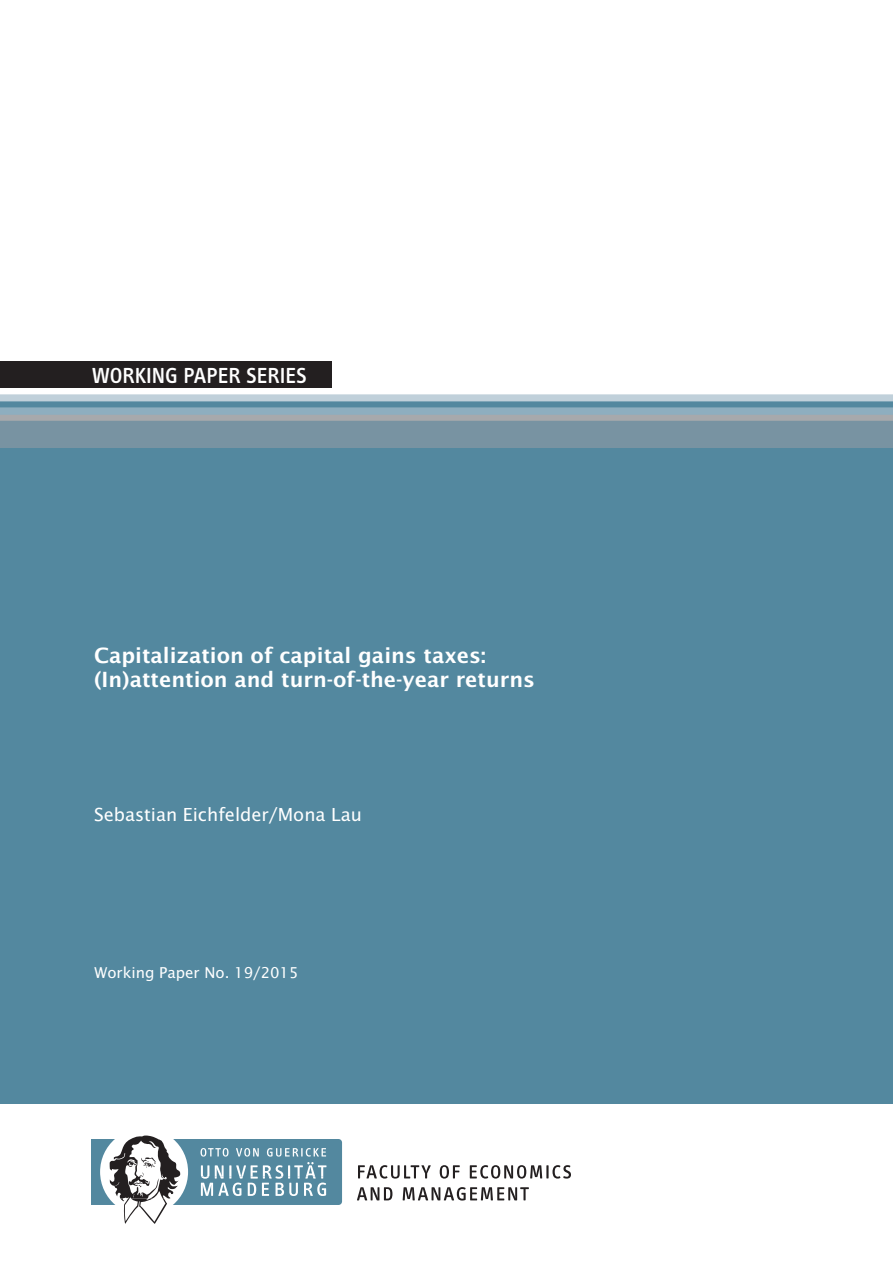
<style>
.page{position:relative;width:893px;height:1263px;background:#fff}
.page>*{position:absolute;margin:0;border:0;box-sizing:border-box;transform-origin:0 0}
.t1{font:500 22.5px "Info OT Text";color:#fff}
.t2{font:600 21px/23.9px "Lucida Sans";color:#fff}
.t3{font:18px "Lucida Sans";color:#fff}
.t4{font:15px "Lucida Sans";color:#fff}
</style>
<div class="page">
<div style="left:0;top:418px;width:892px;height:686px;background:#53889f"></div>
<div style="left:0;top:418px;width:892px;height:29px;background:#7893a2"></div>
<div style="left:0;top:406px;width:892px;height:9px;background:#8eaebf"></div>
<div style="left:0;top:391px;width:892px;height:12px;background:#c0d0da"></div>
<div style="left:0;top:401px;width:892px;height:6px;background:#53889f"></div>
<div style="left:0;top:415px;width:892px;height:6px;background:#a7a9ac"></div>
<div style="left:0;top:388px;width:892px;height:6px;background:#fff"></div>
<svg style="left:357px;top:1187px;width:35px;height:13px"></svg>
<svg style="left:403px;top:1187px;width:126px;height:14px"></svg>
<svg style="left:358px;top:1165px;width:73px;height:14px"></svg>
<svg style="left:440px;top:1165px;width:20px;height:14px"></svg>
<svg style="left:470px;top:1165px;width:101px;height:14px"></svg>
<svg style="left:92px;top:1135px;width:250px;height:89px"></svg>
<div style="left:0;top:361px;width:331px;height:27px;background:#231f20"></div>
<p class="t1" style="left:92px;top:362px;width:216px">WORKING PAPER SERIES</p>
<p class="t2" style="left:94px;top:646px;width:443px">Capitalization of capital gains taxes: (In)attention and turn-of-the-year returns</p>
<p class="t3" style="left:94px;top:807px;width:269px">Sebastian Eichfelder/Mona Lau</p>
<p class="t4" style="left:95px;top:967px;width:205px">Working Paper No. 19/2015</p>
</div>
